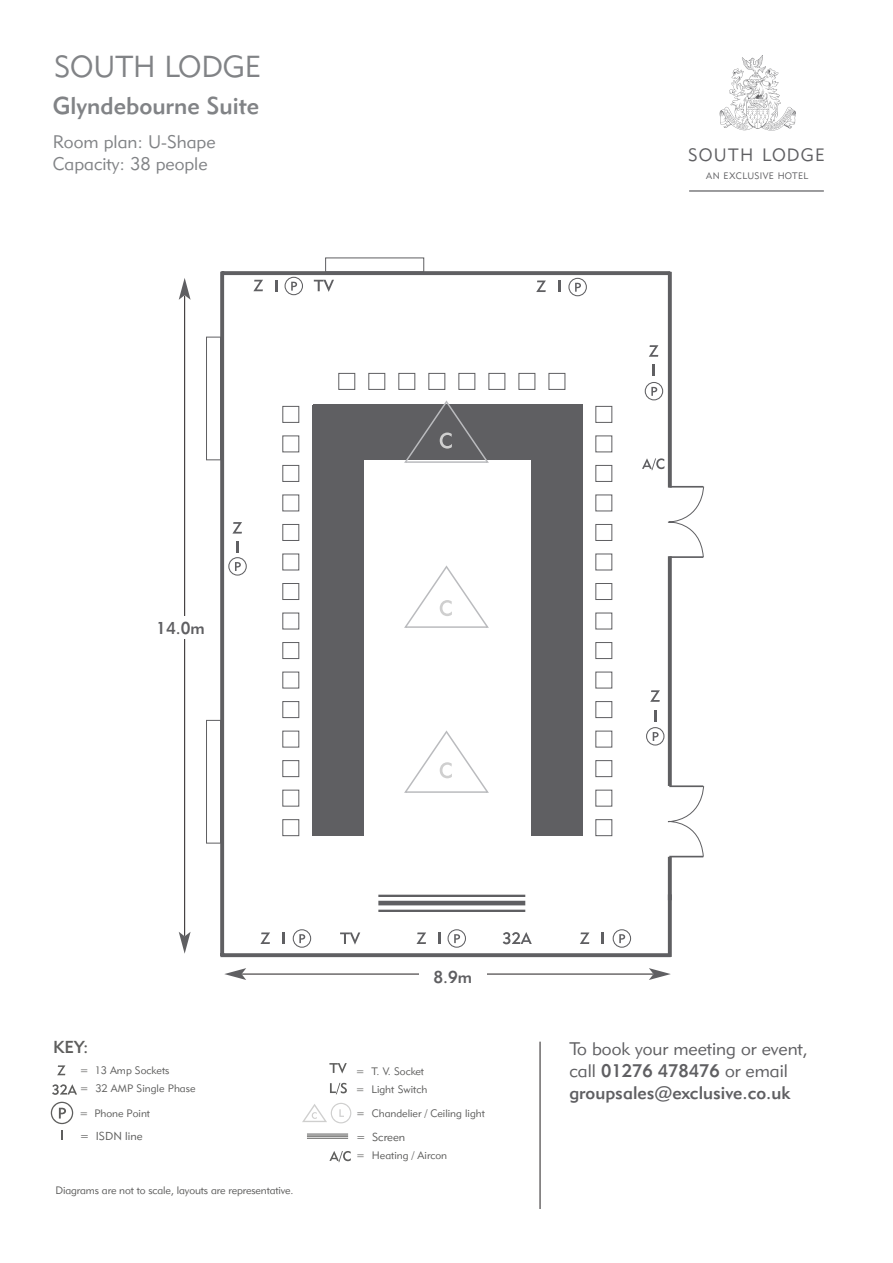
<style>
.page{position:relative;width:893px;height:1263px;background:#fff}
.page>*{position:absolute;margin:0;border:0;box-sizing:border-box;transform-origin:0 0}
.t1{font:30px "Geometric 415 BT Lite A";color:#818386}
.t2{font:24px "Geometric 415 BT Medium A";color:#818386}
.t3{font:18px/21.6px "Geometric 415 BT Lite A";color:#5f5f62}
.t4{font:18px "Geometric 415 BT Lite A";color:#818386}
.t5{font:18px "Geometric 415 BT Medium A";color:#5f5f62}
.t6{font:17.7px "Geometric 415 BT Lite A";letter-spacing:.07em;color:#5f5f62}
.t7{font:17.1px "Geometric 415 BT Medium A";color:#5e5e5d}
.t8{font:16.95px "Geometric 415 BT Medium A";color:#5f5f62}
.t9{font:11.4px "Geometric 415 BT Lite A";color:#5e5e5d}
.t10{font:10.65px "Geometric 415 BT Lite A";color:#5e5e5d}
.t11{font:9.3px "Geometric 415 BT Lite A";letter-spacing:.035em;color:#5f5f62}
.s1{font-family:"Geometric 415 BT Medium A"}
</style>
<div class="page">
<svg style="left:330px;top:1083px;width:17px;height:11px"></svg>
<svg style="left:329px;top:1063px;width:18px;height:10px"></svg>
<svg style="left:57px;top:1065px;width:8px;height:10px"></svg>
<svg style="left:61px;top:1130px;width:2px;height:10px"></svg>
<hr style="left:307px;top:1135px;width:41px;height:2px;background:#5e5e5d">
<hr style="left:307px;top:1134px;width:41px;height:1px;background:#5e5e5d">
<hr style="left:307px;top:1138px;width:41px;height:1px;background:#5e5e5d">
<svg style="left:52px;top:1084px;width:25px;height:11px"></svg>
<svg style="left:51px;top:1102px;width:22px;height:22px"></svg>
<svg style="left:329px;top:1151px;width:22px;height:11px"></svg>
<svg style="left:302px;top:1103px;width:49px;height:20px"></svg>
<svg style="left:719px;top:55px;width:77px;height:76px"></svg>
<hr style="left:689px;top:190px;width:135px;height:2px;background:#5f5f62">
<hr style="left:540px;top:1042px;width:1px;height:167px;background:#231f20">
<svg style="left:260px;top:932px;width:10px;height:12px"></svg>
<svg style="left:282px;top:932px;width:2px;height:12px"></svg>
<svg style="left:416px;top:932px;width:10px;height:12px"></svg>
<svg style="left:438px;top:932px;width:2px;height:12px"></svg>
<svg style="left:340px;top:932px;width:20px;height:12px"></svg>
<svg style="left:503px;top:932px;width:29px;height:12px"></svg>
<svg style="left:580px;top:932px;width:9px;height:12px"></svg>
<svg style="left:602px;top:932px;width:2px;height:12px"></svg>
<svg style="left:536px;top:281px;width:10px;height:11px"></svg>
<svg style="left:558px;top:281px;width:2px;height:11px"></svg>
<svg style="left:649px;top:345px;width:9px;height:12px"></svg>
<svg style="left:653px;top:365px;width:2px;height:11px"></svg>
<svg style="left:650px;top:690px;width:10px;height:12px"></svg>
<svg style="left:654px;top:710px;width:2px;height:11px"></svg>
<svg style="left:220px;top:953px;width:448px;height:4px;background:#67676a"></svg>
<svg style="left:425px;top:271px;width:245px;height:4px"></svg>
<svg style="left:220px;top:844px;width:4px;height:111px"></svg>
<hr style="left:242px;top:974px;width:411px;height:1px;background:#231f20">
<svg style="left:224px;top:968px;width:22px;height:12px"></svg>
<svg style="left:649px;top:968px;width:22px;height:12px"></svg>
<hr style="left:184px;top:296px;width:1px;height:640px;background:#231f20">
<svg style="left:179px;top:278px;width:12px;height:22px"></svg>
<svg style="left:179px;top:932px;width:12px;height:22px"></svg>
<svg style="left:668px;top:900px;width:4px;height:57px"></svg>
<svg style="left:668px;top:558px;width:4px;height:227px"></svg>
<svg style="left:668px;top:272px;width:4px;height:214px"></svg>
<svg style="left:206px;top:257px;width:219px;height:587px"></svg>
<svg style="left:667px;top:486px;width:37px;height:72px"></svg>
<svg style="left:667px;top:785px;width:37px;height:72px"></svg>
<hr style="left:378px;top:901px;width:147px;height:4px;background:#5f5f62">
<hr style="left:378px;top:910px;width:147px;height:2px;background:#5f5f62">
<hr style="left:378px;top:895px;width:147px;height:2px;background:#5f5f62">
<div style="left:147px;top:616px;width:67px;height:22px;background:#fff"></div>
<div style="left:419px;top:965px;width:68px;height:22px;background:#fff"></div>
<svg style="left:293px;top:929px;width:18px;height:19px"></svg>
<svg style="left:448px;top:929px;width:18px;height:19px"></svg>
<svg style="left:613px;top:929px;width:18px;height:19px"></svg>
<svg style="left:646px;top:727px;width:18px;height:18px"></svg>
<svg style="left:645px;top:382px;width:18px;height:18px"></svg>
<svg style="left:568px;top:278px;width:19px;height:18px"></svg>
<svg style="left:285px;top:277px;width:18px;height:18px"></svg>
<svg style="left:228px;top:541px;width:19px;height:35px"></svg>
<svg style="left:642px;top:458px;width:22px;height:12px"></svg>
<svg style="left:668px;top:857px;width:4px;height:43px"></svg>
<div style="left:313px;top:406px;width:51px;height:430px;background:#5f5f62"></div>
<div style="left:313px;top:404px;width:269px;height:56px;background:#5f5f62"></div>
<div style="left:531px;top:406px;width:51px;height:429px;background:#5f5f62"></div>
<div style="left:282px;top:406px;width:17px;height:17px;background:#fff;border:1px solid #5f5f62"></div>
<div style="left:595px;top:406px;width:17px;height:17px;background:#fff;border:1px solid #5f5f62"></div>
<div style="left:282px;top:524px;width:17px;height:17px;background:#fff;border:1px solid #5f5f62"></div>
<div style="left:595px;top:524px;width:17px;height:17px;background:#fff;border:1px solid #5f5f62"></div>
<div style="left:282px;top:465px;width:17px;height:17px;background:#fff;border:1px solid #5f5f62"></div>
<div style="left:595px;top:465px;width:17px;height:17px;background:#fff;border:1px solid #5f5f62"></div>
<div style="left:282px;top:583px;width:17px;height:17px;background:#fff;border:1px solid #5f5f62"></div>
<div style="left:595px;top:583px;width:17px;height:17px;background:#fff;border:1px solid #5f5f62"></div>
<div style="left:282px;top:642px;width:17px;height:17px;background:#fff;border:1px solid #5f5f62"></div>
<div style="left:595px;top:642px;width:17px;height:17px;background:#fff;border:1px solid #5f5f62"></div>
<div style="left:282px;top:672px;width:17px;height:16px;background:#fff;border:1px solid #5f5f62"></div>
<div style="left:595px;top:672px;width:17px;height:16px;background:#fff;border:1px solid #5f5f62"></div>
<div style="left:282px;top:701px;width:17px;height:17px;background:#fff;border:1px solid #5f5f62"></div>
<div style="left:595px;top:701px;width:17px;height:17px;background:#fff;border:1px solid #5f5f62"></div>
<div style="left:282px;top:731px;width:17px;height:16px;background:#fff;border:1px solid #5f5f62"></div>
<div style="left:595px;top:731px;width:17px;height:16px;background:#fff;border:1px solid #5f5f62"></div>
<div style="left:282px;top:760px;width:17px;height:17px;background:#fff;border:1px solid #5f5f62"></div>
<div style="left:595px;top:760px;width:17px;height:17px;background:#fff;border:1px solid #5f5f62"></div>
<div style="left:282px;top:790px;width:17px;height:16px;background:#fff;border:1px solid #5f5f62"></div>
<div style="left:595px;top:790px;width:17px;height:16px;background:#fff;border:1px solid #5f5f62"></div>
<div style="left:282px;top:819px;width:17px;height:17px;background:#fff;border:1px solid #5f5f62"></div>
<div style="left:595px;top:819px;width:17px;height:17px;background:#fff;border:1px solid #5f5f62"></div>
<div style="left:282px;top:435px;width:17px;height:17px;background:#fff;border:1px solid #5f5f62"></div>
<div style="left:595px;top:435px;width:17px;height:17px;background:#fff;border:1px solid #5f5f62"></div>
<div style="left:282px;top:554px;width:17px;height:16px;background:#fff;border:1px solid #5f5f62"></div>
<div style="left:595px;top:554px;width:17px;height:16px;background:#fff;border:1px solid #5f5f62"></div>
<div style="left:282px;top:495px;width:17px;height:16px;background:#fff;border:1px solid #5f5f62"></div>
<div style="left:595px;top:495px;width:17px;height:16px;background:#fff;border:1px solid #5f5f62"></div>
<div style="left:282px;top:613px;width:17px;height:16px;background:#fff;border:1px solid #5f5f62"></div>
<div style="left:595px;top:613px;width:17px;height:16px;background:#fff;border:1px solid #5f5f62"></div>
<div style="left:488px;top:373px;width:17px;height:17px;background:#fff;border:1px solid #5f5f62"></div>
<div style="left:428px;top:373px;width:17px;height:17px;background:#fff;border:1px solid #5f5f62"></div>
<div style="left:368px;top:373px;width:17px;height:17px;background:#fff;border:1px solid #5f5f62"></div>
<div style="left:458px;top:373px;width:17px;height:17px;background:#fff;border:1px solid #5f5f62"></div>
<div style="left:549px;top:373px;width:16px;height:17px;background:#fff;border:1px solid #5f5f62"></div>
<div style="left:518px;top:373px;width:17px;height:17px;background:#fff;border:1px solid #5f5f62"></div>
<div style="left:398px;top:373px;width:17px;height:17px;background:#fff;border:1px solid #5f5f62"></div>
<div style="left:338px;top:373px;width:17px;height:17px;background:#fff;border:1px solid #5f5f62"></div>
<svg style="left:403px;top:399px;width:86px;height:395px"></svg>
<h1 class="t1" style="left:54px;top:48px;width:209px">SOUTH LODGE</h1>
<p class="t2" style="left:53px;top:91px;width:208px">Glyndebourne Suite</p>
<p class="t4" style="left:53px;top:131px;width:164px">Room plan: U-Shape</p>
<p class="t4" style="left:53px;top:152px;width:156px">Capacity: 38 people</p>
<h3 class="t6" style="left:688px;top:144px;width:138px">SOUTH LODGE</h3>
<p class="t11" style="left:706px;top:170px;width:104px">AN EXCLUSIVE HOTEL</p>
<h3 class="t8" style="left:156px;top:617px;width:50px">14.0m</h3>
<h3 class="t7" style="left:53px;top:1037px;width:37px">KEY:</h3>
<p class="t10" style="left:80px;top:1064px;width:91px">= 13 Amp Sockets</p>
<p class="t10" style="left:80px;top:1082px;width:117px">= 32 AMP Single Phase</p>
<p class="t10" style="left:79px;top:1106px;width:72px">= Phone Point</p>
<h3 class="t8" style="left:433px;top:966px;width:40px">8.9m</h3>
<p class="t10" style="left:356px;top:1064px;width:70px">= T. V. Socket</p>
<p class="t10" style="left:356px;top:1083px;width:73px">= Light Switch</p>
<p class="t10" style="left:356px;top:1106px;width:130px">= Chandelier / Ceiling light</p>
<p class="t9" style="left:80px;top:1129px;width:64px">= ISDN line</p>
<p class="t9" style="left:356px;top:1130px;width:51px">= Screen</p>
<p class="t10" style="left:56px;top:1184px;width:240px">Diagrams are not to scale, layouts are representative.</p>
<p class="t10" style="left:356px;top:1148px;width:92px">= Heating / Aircon</p>
<h3 class="t3" style="left:569px;top:1038px;width:240px">To book your meeting or event, call <span class="s1">01276 478476</span> or email</h3>
<h3 class="t5" style="left:569px;top:1081px;width:222px">groupsales@exclusive.co.uk</h3>
</div>
